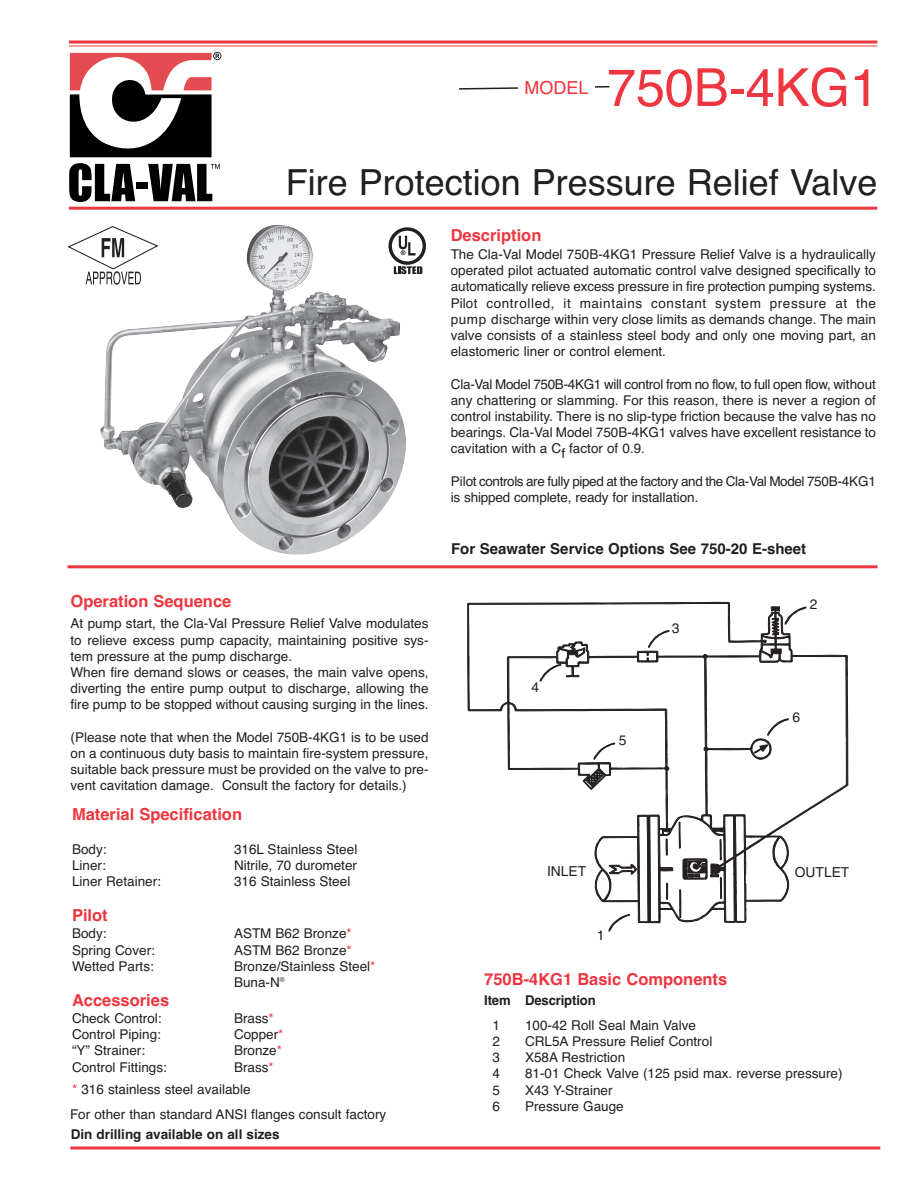
<style>
.page{position:relative;width:918px;height:1188px;background:#fff}
.page>*{position:absolute;margin:0;border:0;box-sizing:border-box;transform-origin:0 0}
.t1{font:52.5px "Helvetica";letter-spacing:-.005em;color:#ee3640}
.t2{font:36px "Helvetica";color:#231f20}
.t3{font:18px "Helvetica";color:#ee3640}
.t4{font:700 16.5px "Helvetica";color:#ee3640}
.t5{font:700 15px "Helvetica";color:#231f20}
.t6{font:13.8px "Helvetica";letter-spacing:-.005em;color:#231f20}
.t7{font:13.5px/16.2px "Helvetica";color:#231f20;text-align:justify}
.t8{font:13.5px/16.2px "Helvetica";letter-spacing:-.03em;color:#231f20}
.t9{font:700 13.5px "Helvetica";color:#231f20}
.s1{color:#ee3640}
</style>
<div class="page">
<svg style="left:69px;top:40px;width:808px;height:4px;background:#f2686f"></svg>
<hr style="left:69px;top:46px;width:808px;height:1px;background:#ee3640">
<svg style="left:69px;top:163px;width:66px;height:39px"></svg>
<div style="left:136px;top:183px;width:12px;height:6px;background:#020102"></div>
<svg style="left:70px;top:52px;width:151px;height:105px"></svg>
<svg style="left:148px;top:164px;width:72px;height:37px"></svg>
<hr style="left:70px;top:1146px;width:810px;height:3px;background:#ee3640">
<hr style="left:69px;top:207px;width:808px;height:3px;background:#ee3640">
<svg style="left:459px;top:86px;width:151px;height:4px"></svg>
<div style="left:518px;top:79px;width:77px;height:20px;background:#fff"></div>
<img style="left:100px;top:225px;width:306px;height:330px">
<svg style="left:468px;top:602px;width:379px;height:330px"></svg>
<hr style="left:68px;top:565px;width:810px;height:3px;background:#ee3640">
<div style="left:68px;top:219px;width:91px;height:73px;background:#fff"></div>
<svg style="left:68px;top:226px;width:91px;height:59px"></svg>
<div style="left:376px;top:227px;width:63px;height:50px;background:#fff"></div>
<div style="left:389px;top:227px;width:37px;height:38px;border:3px solid #231f20;border-radius:50%"></div>
<svg style="left:399px;top:236px;width:17px;height:19px"></svg>
<svg style="left:394px;top:266px;width:28px;height:8px"></svg>
<h3 class="t3" style="left:524px;top:77px;width:66px">MODEL</h3>
<h1 class="t1" style="left:607px;top:57px;width:274px">750B-4KG1</h1>
<h2 class="t2" style="left:286px;top:161px;width:593px">Fire Protection Pressure Relief Valve</h2>
<p class="t4" style="left:451px;top:226px;width:92px">Description</p>
<p class="t7" style="left:451px;top:246px;width:427px">The Cla-Val Model 750B-4KG1 Pressure Relief Valve is a hydraulically operated pilot actuated automatic control valve designed specifically to automatically relieve excess pressure in fire protection pumping systems.<br>Pilot controlled, it maintains constant system pressure at the pump discharge within very close limits as demands change. The main valve consists of a stainless steel body and only one moving part, an elastomeric liner or control element.</p>
<p class="t7" style="left:451px;top:376px;width:427px">Cla-Val Model 750B-4KG1 will control from no flow, to full open flow, without any chattering or slamming. For this reason, there is never a region of control instability. There is no slip-type friction because the valve has no bearings. Cla-Val Model 750B-4KG1 valves have excellent resistance to cavitation with a Cf factor of 0.9.</p>
<p class="t8" style="left:451px;top:473px;width:427px">Pilot controls are fully piped at the factory and the Cla-Val Model 750B-4KG1 is shipped complete, ready for installation.</p>
<p class="t4" style="left:70px;top:592px;width:162px">Operation Sequence</p>
<p class="t7" style="left:70px;top:616px;width:360px;text-align:left">At pump start, the Cla-Val Pressure Relief Valve modulates to relieve excess pump capacity, maintaining positive sys&shy;tem pressure at the pump discharge.<br>When fire demand slows or ceases, the main valve opens, diverting the entire pump output to discharge, allowing the fire pump to be stopped without causing surging in the lines.</p>
<p class="t7" style="left:71px;top:729px;width:360px">(Please note that when the Model 750B-4KG1 is to be used on a continuous duty basis to maintain fire-system pressure, suitable back pressure must be provided on the valve to pre&shy;vent cavitation damage. Consult the factory for details.)</p>
<p class="t4" style="left:72px;top:805px;width:172px">Material Specification</p>
<p class="t7" style="left:72px;top:841px;width:36px">Body:</p>
<p class="t7" style="left:234px;top:841px;width:125px">316L Stainless Steel</p>
<p class="t7" style="left:72px;top:857px;width:35px">Liner:</p>
<p class="t7" style="left:234px;top:857px;width:125px">Nitrile, 70 durometer</p>
<p class="t7" style="left:72px;top:874px;width:90px">Liner Retainer:</p>
<p class="t7" style="left:234px;top:874px;width:118px">316 Stainless Steel</p>
<p class="t4" style="left:72px;top:906px;width:37px">Pilot</p>
<p class="t7" style="left:72px;top:926px;width:36px">Body:</p>
<p class="t7" style="left:234px;top:926px;width:119px">ASTM B62 Bronze<span class="s1">*</span></p>
<p class="t7" style="left:72px;top:942px;width:84px">Spring Cover:</p>
<p class="t7" style="left:234px;top:942px;width:119px">ASTM B62 Bronze<span class="s1">*</span></p>
<p class="t7" style="left:72px;top:958px;width:83px">Wetted Parts:</p>
<p class="t7" style="left:234px;top:958px;width:143px">Bronze/Stainless Steel<span class="s1">*<br></span>Buna-N<sup>®</sup></p>
<p class="t4" style="left:72px;top:990px;width:99px">Accessories</p>
<p class="t7" style="left:72px;top:1010px;width:91px">Check Control:</p>
<p class="t7" style="left:234px;top:1010px;width:41px">Brass<span class="s1">*</span></p>
<p class="t7" style="left:72px;top:1027px;width:90px">Control Piping:</p>
<p class="t7" style="left:234px;top:1027px;width:51px">Copper<span class="s1">*</span></p>
<p class="t7" style="left:72px;top:1043px;width:75px">“Y” Strainer:</p>
<p class="t7" style="left:234px;top:1043px;width:50px">Bronze<span class="s1">*</span></p>
<p class="t7" style="left:72px;top:1059px;width:96px">Control Fittings:</p>
<p class="t7" style="left:72px;top:1056px;width:203px;line-height:22.5px;text-indent:162px">Brass<span class="s1">* *</span> 316 stainless steel available</p>
<p class="t7" style="left:70px;top:1107px;width:318px">For other than standard ANSI flanges consult factory</p>
<p class="t9" style="left:71px;top:1127px;width:210px">Din drilling available on all sizes</p>
<p class="t5" style="left:451px;top:540px;width:357px">For Seawater Service Options See 750-20 E-sheet</p>
<p class="t6" style="left:531px;top:682px;width:9px">4</p>
<p class="t6" style="left:619px;top:735px;width:9px">5</p>
<p class="t6" style="left:672px;top:623px;width:9px">3</p>
<p class="t6" style="left:810px;top:600px;width:9px">2</p>
<p class="t6" style="left:792px;top:712px;width:9px">6</p>
<p class="t6" style="left:547px;top:866px;width:41px">INLET</p>
<p class="t6" style="left:795px;top:867px;width:56px">OUTLET</p>
<p class="t6" style="left:597px;top:930px;width:9px">1</p>
<p class="t4" style="left:484px;top:970px;width:244px">750B-4KG1 Basic Components</p>
<p class="t9" style="left:484px;top:993px;width:113px">Item Description</p>
<p class="t7" style="left:492px;top:1017px;width:9px">1</p>
<p class="t7" style="left:525px;top:1017px;width:172px">100-42 Roll Seal Main Valve</p>
<p class="t7" style="left:492px;top:1033px;width:9px">2</p>
<p class="t7" style="left:525px;top:1033px;width:189px">CRL5A Pressure Relief Control</p>
<p class="t7" style="left:492px;top:1049px;width:9px">3</p>
<p class="t7" style="left:525px;top:1049px;width:102px">X58A Restriction</p>
<p class="t7" style="left:493px;top:1066px;width:9px">4</p>
<p class="t7" style="left:525px;top:1066px;width:319px">81-01 Check Valve (125 psid max. reverse pressure)</p>
<p class="t7" style="left:493px;top:1082px;width:9px">5</p>
<p class="t7" style="left:525px;top:1082px;width:89px">X43 Y-Strainer</p>
<p class="t7" style="left:493px;top:1098px;width:9px">6</p>
<p class="t7" style="left:525px;top:1098px;width:100px">Pressure Gauge</p>
</div>
